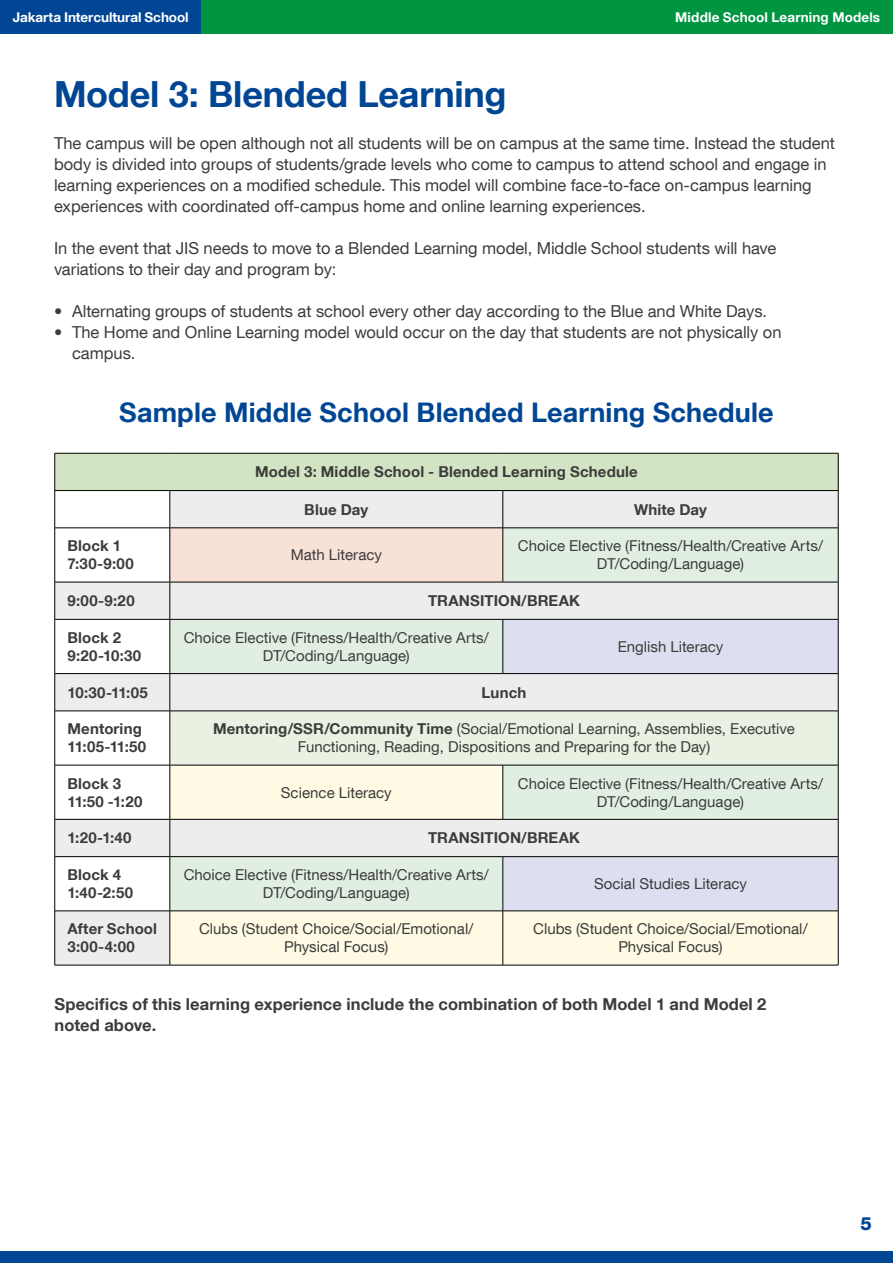
<style>
.page{position:relative;width:893px;height:1263px;background:#fff}
.page>*{position:absolute;margin:0;border:0;box-sizing:border-box;transform-origin:0 0}
.t1{font:700 36px "Helvetica Neue LT Com";letter-spacing:-.005em;color:#014694}
.t2{font:700 27px "Helvetica Neue LT Com";letter-spacing:.005em;color:#014694}
.t3{font:800 18px "Helvetica Neue LT Com";color:#014694}
.t4{font:16.5px/21px "Helvetica Neue LT Com";letter-spacing:-.005em;color:#3c3c3b}
.t5{font:700 16.5px/21px "Helvetica Neue LT Com";letter-spacing:.005em;color:#3c3c3b}
.t6{font:15px/18px "Helvetica Neue LT Com";color:#3c3c3b;text-align:center}
.t7{font:700 15px/18px "Helvetica Neue LT Com";letter-spacing:.01em;color:#3c3c3b}
.t8{font:700 13.5px "Helvetica Neue LT Com";letter-spacing:.005em;color:#fff}
.s1{font-weight:700}
</style>
<div class="page">
<div style="left:0;top:1251px;width:217px;height:12px;background:#014694"></div>
<div style="left:217px;top:1251px;width:229px;height:12px;background:#014694"></div>
<div style="left:446px;top:1251px;width:230px;height:12px;background:#014694"></div>
<div style="left:676px;top:1251px;width:217px;height:12px;background:#014694"></div>
<div style="left:0;top:0;width:201px;height:34px;background:#014694"></div>
<div style="left:201px;top:0;width:692px;height:34px;background:#009641"></div>
<div style="left:55px;top:453px;width:783px;height:37px;background:#d2e4c4"></div>
<svg style="left:55px;top:491px;width:783px;height:474px;fill:#ededed"></svg>
<svg style="left:171px;top:529px;width:667px;height:182px;background:#e8e9e2"></svg>
<svg style="left:503px;top:620px;width:335px;height:91px;background:#e1e2ec"></svg>
<div style="left:170px;top:711px;width:668px;height:54px;background:#e9f1e2"></div>
<svg style="left:171px;top:766px;width:667px;height:199px;background:#edefe5"></svg>
<hr style="left:55px;top:453px;width:115px;height:1px;background:#000">
<hr style="left:54px;top:453px;width:1px;height:37px;background:#000">
<hr style="left:170px;top:453px;width:333px;height:1px;background:#000">
<hr style="left:503px;top:453px;width:335px;height:1px;background:#000">
<hr style="left:838px;top:453px;width:1px;height:37px;background:#000">
<hr style="left:55px;top:490px;width:115px;height:1px;background:#000">
<hr style="left:54px;top:491px;width:1px;height:37px;background:#000">
<hr style="left:170px;top:490px;width:333px;height:1px;background:#000">
<hr style="left:170px;top:491px;width:1px;height:37px;background:#000">
<hr style="left:503px;top:490px;width:335px;height:1px;background:#000">
<hr style="left:503px;top:491px;width:1px;height:37px;background:#000">
<hr style="left:838px;top:491px;width:1px;height:37px;background:#000">
<hr style="left:55px;top:528px;width:115px;height:1px;background:#000">
<hr style="left:54px;top:528px;width:1px;height:54px;background:#000">
<hr style="left:170px;top:528px;width:333px;height:1px;background:#000">
<hr style="left:170px;top:528px;width:1px;height:54px;background:#000">
<hr style="left:503px;top:528px;width:335px;height:1px;background:#000">
<hr style="left:503px;top:528px;width:1px;height:54px;background:#000">
<hr style="left:838px;top:528px;width:1px;height:54px;background:#000">
<hr style="left:55px;top:582px;width:115px;height:1px;background:#000">
<hr style="left:54px;top:582px;width:1px;height:37px;background:#000">
<hr style="left:170px;top:582px;width:333px;height:1px;background:#000">
<hr style="left:170px;top:582px;width:1px;height:37px;background:#000">
<hr style="left:503px;top:582px;width:335px;height:1px;background:#000">
<hr style="left:838px;top:582px;width:1px;height:37px;background:#000">
<hr style="left:55px;top:619px;width:115px;height:1px;background:#000">
<hr style="left:54px;top:619px;width:1px;height:54px;background:#000">
<hr style="left:170px;top:619px;width:333px;height:1px;background:#000">
<hr style="left:170px;top:619px;width:1px;height:54px;background:#000">
<hr style="left:503px;top:619px;width:335px;height:1px;background:#000">
<hr style="left:503px;top:619px;width:1px;height:54px;background:#000">
<hr style="left:838px;top:619px;width:1px;height:54px;background:#000">
<hr style="left:55px;top:673px;width:115px;height:1px;background:#000">
<hr style="left:54px;top:674px;width:1px;height:37px;background:#000">
<hr style="left:170px;top:673px;width:333px;height:1px;background:#000">
<hr style="left:170px;top:674px;width:1px;height:37px;background:#000">
<hr style="left:503px;top:673px;width:335px;height:1px;background:#000">
<hr style="left:838px;top:674px;width:1px;height:37px;background:#000">
<hr style="left:55px;top:711px;width:115px;height:1px;background:#000">
<hr style="left:54px;top:711px;width:1px;height:54px;background:#000">
<hr style="left:170px;top:711px;width:333px;height:1px;background:#000">
<hr style="left:170px;top:711px;width:1px;height:54px;background:#000">
<hr style="left:503px;top:711px;width:335px;height:1px;background:#000">
<hr style="left:838px;top:711px;width:1px;height:54px;background:#000">
<hr style="left:55px;top:765px;width:115px;height:1px;background:#000">
<hr style="left:54px;top:765px;width:1px;height:54px;background:#000">
<hr style="left:170px;top:765px;width:333px;height:1px;background:#000">
<hr style="left:170px;top:765px;width:1px;height:54px;background:#000">
<hr style="left:503px;top:765px;width:335px;height:1px;background:#000">
<hr style="left:503px;top:765px;width:1px;height:54px;background:#000">
<hr style="left:838px;top:765px;width:1px;height:54px;background:#000">
<hr style="left:55px;top:819px;width:115px;height:1px;background:#000">
<hr style="left:54px;top:819px;width:1px;height:37px;background:#000">
<hr style="left:170px;top:819px;width:333px;height:1px;background:#000">
<hr style="left:170px;top:819px;width:1px;height:37px;background:#000">
<hr style="left:503px;top:819px;width:335px;height:1px;background:#000">
<hr style="left:838px;top:819px;width:1px;height:37px;background:#000">
<hr style="left:55px;top:856px;width:115px;height:1px;background:#000">
<hr style="left:54px;top:857px;width:1px;height:54px;background:#000">
<hr style="left:170px;top:856px;width:333px;height:1px;background:#000">
<hr style="left:170px;top:857px;width:1px;height:54px;background:#000">
<hr style="left:503px;top:856px;width:335px;height:1px;background:#000">
<hr style="left:503px;top:857px;width:1px;height:54px;background:#000">
<hr style="left:838px;top:857px;width:1px;height:54px;background:#000">
<hr style="left:55px;top:911px;width:115px;height:1px;background:#000">
<hr style="left:54px;top:911px;width:1px;height:54px;background:#000">
<hr style="left:170px;top:911px;width:333px;height:1px;background:#000">
<hr style="left:170px;top:911px;width:1px;height:54px;background:#000">
<hr style="left:503px;top:911px;width:335px;height:1px;background:#000">
<hr style="left:503px;top:911px;width:1px;height:54px;background:#000">
<hr style="left:838px;top:911px;width:1px;height:54px;background:#000">
<hr style="left:55px;top:965px;width:115px;height:1px;background:#000">
<hr style="left:170px;top:965px;width:333px;height:1px;background:#000">
<hr style="left:503px;top:965px;width:335px;height:1px;background:#000">
<p class="t8" style="left:13px;top:8px;width:177px">Jakarta Intercultural School</p>
<p class="t8" style="left:675px;top:8px;width:206px">Middle School Learning Models</p>
<h1 class="t1" style="left:54px;top:71px;width:454px">Model 3: Blended Learning</h1>
<p class="t4" style="left:54px;top:132px;width:782px">The campus will be open although not all students will be on campus at the same time. Instead the student body is divided into groups of students/grade levels who come to campus to attend school and engage in learning experiences on a modified schedule. This model will combine face-to-face on-campus learning experiences with coordinated off-campus home and online learning experiences.</p>
<p class="t4" style="left:54px;top:237px;width:724px">In the event that JIS needs to move to a Blended Learning model, Middle School students will have variations to their day and program by:</p>
<p class="t4" style="left:54px;top:300px;width:715px">• Alternating groups of students at school every other day according to the Blue and White Days.</p>
<p class="t4" style="left:72px;top:321px;width:711px;text-indent:-18px">• The Home and Online Learning model would occur on the day that students are not physically on campus.</p>
<h2 class="t2" style="left:119px;top:395px;width:656px">Sample Middle School Blended Learning Schedule</h2>
<p class="t7" style="left:255px;top:462px;width:384px">Model 3: Middle School - Blended Learning Schedule</p>
<p class="t7" style="left:304px;top:500px;width:66px">Blue Day</p>
<p class="t7" style="left:634px;top:500px;width:75px">White Day</p>
<p class="t7" style="left:67px;top:536px;width:68px">Block 1<br>7:30-9:00</p>
<p class="t6" style="left:291px;top:546px;width:93px">Math Literacy</p>
<p class="t6" style="left:518px;top:537px;width:307px">Choice Elective (Fitness/Health/Creative Arts/<br>DT/Coding/Language)</p>
<p class="t7" style="left:67px;top:591px;width:69px">9:00-9:20</p>
<p class="t7" style="left:428px;top:591px;width:153px">TRANSITION/BREAK</p>
<p class="t7" style="left:67px;top:628px;width:75px">Block 2<br>9:20-10:30</p>
<p class="t6" style="left:184px;top:628px;width:307px">Choice Elective (Fitness/Health/Creative Arts/<br>DT/Coding/Language)</p>
<p class="t6" style="left:618px;top:637px;width:107px">English Literacy</p>
<p class="t7" style="left:67px;top:683px;width:82px">10:30-11:05</p>
<p class="t7" style="left:482px;top:683px;width:46px">Lunch</p>
<p class="t7" style="left:67px;top:719px;width:80px">Mentoring<br>11:05-11:50</p>
<p class="t6" style="left:213px;top:720px;width:583px"><span class="s1">Mentoring/SSR/Community Time</span> (Social/Emotional Learning, Assemblies, Executive<br>Functioning, Reading, Dispositions and Preparing for the Day)</p>
<p class="t7" style="left:67px;top:774px;width:76px">Block 3<br>11:50 -1:20</p>
<p class="t6" style="left:281px;top:783px;width:112px">Science Literacy</p>
<p class="t6" style="left:518px;top:774px;width:307px">Choice Elective (Fitness/Health/Creative Arts/<br>DT/Coding/Language)</p>
<p class="t7" style="left:67px;top:828px;width:65px">1:20-1:40</p>
<p class="t7" style="left:428px;top:828px;width:153px">TRANSITION/BREAK</p>
<p class="t7" style="left:67px;top:865px;width:67px">Block 4<br>1:40-2:50</p>
<p class="t6" style="left:184px;top:865px;width:307px">Choice Elective (Fitness/Health/Creative Arts/<br>DT/Coding/Language)</p>
<p class="t6" style="left:594px;top:874px;width:155px">Social Studies Literacy</p>
<p class="t7" style="left:67px;top:919px;width:91px">After School<br>3:00-4:00</p>
<p class="t6" style="left:199px;top:919px;width:276px">Clubs (Student Choice/Social/Emotional/<br>Physical Focus)</p>
<p class="t6" style="left:533px;top:919px;width:276px">Clubs (Student Choice/Social/Emotional/<br>Physical Focus)</p>
<p class="t5" style="left:55px;top:993px;width:713px">Specifics of this learning experience include the combination of both Model 1 and Model 2 noted above.</p>
<p class="t3" style="left:860px;top:1213px;width:13px">5</p>
</div>
